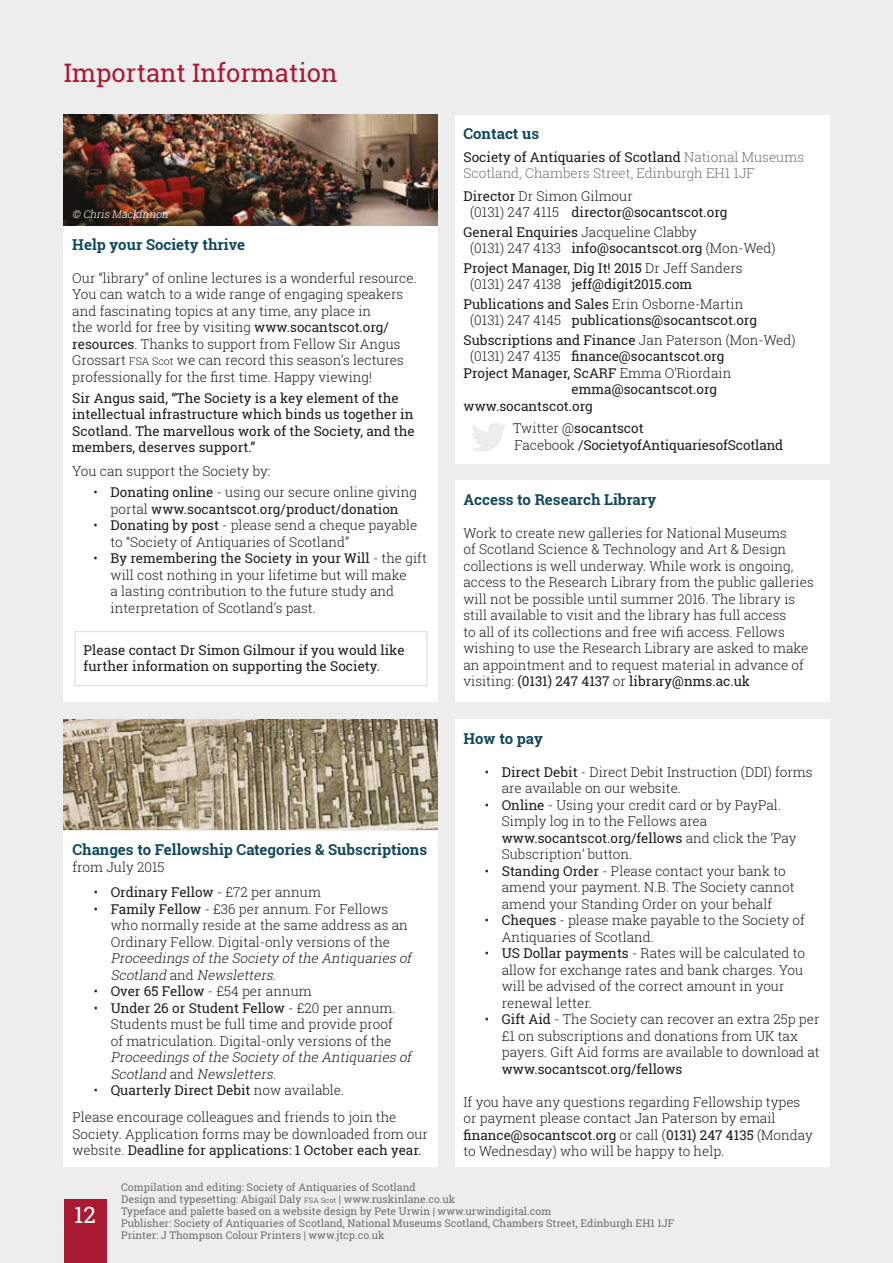
<style>
.page{position:relative;width:893px;height:1263px;background:#ededed}
.page>*{position:absolute;margin:0;border:0;box-sizing:border-box;transform-origin:0 0}
.t1{font:25.5px "Roboto Slab";color:#aa1933}
.t2{font:22.5px "Roboto Slab";color:#fff}
.t3{font:700 15px "Roboto Slab";color:#13485b}
.t4{font:300 13.5px/16.5px "Roboto Slab";color:#1d1d1b}
.t5{font:13.5px/16.5px "Roboto Slab";color:#1d1d1b}
.t6{font:italic 300 13.5px/16.5px "Roboto Slab";color:#1d1d1b}
.t7{font:300 13.5px/16.5px "Roboto Slab";color:#70706f}
.t8{font:10.5px/12px "Roboto Slab";color:#70706f}
.t9{font:italic 300 10.5px "Roboto Slab";color:#fff}
.s1{font-weight:400}
.s2{font-size:10.5px}
.s3{font-weight:300}
.s4{font-weight:400;color:#1d1d1b}
.s5{font-size:7.5px}
.s6{font-style:normal}
</style>
<div class="page">
<div style="left:455px;top:480px;width:374px;height:222px;background:#fff"></div>
<div style="left:64px;top:225px;width:374px;height:477px;background:#fff"></div>
<div style="left:64px;top:831px;width:374px;height:336px;background:#fff"></div>
<div style="left:455px;top:719px;width:374px;height:448px;background:#fff"></div>
<img style="left:64px;top:719px;width:374px;height:111px">
<div style="left:64px;top:1199px;width:42px;height:64px;background:#aa1933"></div>
<div style="left:455px;top:115px;width:374px;height:348px;background:#fff"></div>
<img style="left:64px;top:115px;width:374px;height:110px">
<svg style="left:472px;top:423px;width:34px;height:29px"></svg>
<div style="left:75px;top:631px;width:352px;height:55px;border:1px solid #dadada"></div>
<h1 class="t1" style="left:64px;top:55px;width:275px">Important Information</h1>
<p class="t9" style="left:72px;top:207px;width:100px">© Chris Mackinnon</p>
<p class="t3" style="left:72px;top:234px;width:174px">Help your Society thrive</p>
<p class="t4" style="left:72px;top:269px;width:346px">Our “library” of online lectures is a wonderful resource.<br>You can watch to a wide range of engaging speakers and fascinating topics at any time, any place in<br>the world for free by visiting <span class="s1">www.socantscot.org/ resources</span>. Thanks to support from Fellow Sir Angus Grossart <span class="s2">FSA Scot</span> we can record this season’s lectures professionally for the first time. Happy viewing!</p>
<p class="t5" style="left:72px;top:389px;width:344px">Sir Angus said, “The Society is a key element of the intellectual infrastructure which binds us together in Scotland. The marvellous work of the Society, and the members, deserves support.”</p>
<p class="t4" style="left:72px;top:463px;width:200px">You can support the Society by:</p>
<p class="t5" style="left:94px;top:484px;width:325px;text-align:center"><span class="s3">•</span> Donating online <span class="s3">- using our secure online giving portal</span> www.socantscot.org/product/donation</p>
<p class="t4" style="left:111px;top:517px;width:308px;text-indent:-17px">• <span class="s1">Donating by post</span> - please send a cheque payable to “Society of Antiquaries of Scotland”</p>
<p class="t4" style="left:111px;top:550px;width:318px;text-indent:-17px">• <span class="s1">By remembering the Society in your Will</span> - the gift will cost nothing in your lifetime but will make<br>a lasting contribution to the future study and interpretation of Scotland’s past.</p>
<p class="t5" style="left:84px;top:641px;width:322px">Please contact Dr Simon Gilmour if you would like further information on supporting the Society.</p>
<p class="t3" style="left:463px;top:123px;width:77px">Contact us</p>
<p class="t7" style="left:463px;top:148px;width:342px"><span class="s4">Society of Antiquaries of Scotland</span> National Museums<br>Scotland, Chambers Street, Edinburgh EH1 1JF</p>
<p class="t5" style="left:470px;top:187px;width:259px;text-indent:-7px">Director <span class="s3">Dr Simon Gilmour<br>(0131) 247 4115</span> director@socantscot.org</p>
<p class="t4" style="left:470px;top:223px;width:307px;text-indent:-7px"><span class="s1">General Enquiries</span> Jacqueline Clabby<br>(0131) 247 4133 <span class="s1">info@socantscot.org</span> (Mon-Wed)</p>
<p class="t5" style="left:470px;top:259px;width:274px;text-indent:-7px">Project Manager, Dig It! 2015 <span class="s3">Dr Jeff Sanders (0131) 247 4138</span> jeff@digit2015.com</p>
<p class="t5" style="left:470px;top:295px;width:288px;text-indent:-7px">Publications and Sales <span class="s3">Erin Osborne-Martin (0131) 247 4145</span> publications@socantscot.org</p>
<p class="t5" style="left:463px;top:331px;width:334px">Subscriptions and Finance <span class="s3">Jan Paterson (Mon-Wed)</span></p>
<p class="t5" style="left:470px;top:348px;width:256px"><span class="s3">(0131) 247 4135</span> finance@socantscot.org</p>
<p class="t5" style="left:463px;top:364px;width:269px">Project Manager, ScARF <span class="s3">Emma O’Riordain</span></p>
<p class="t5" style="left:571px;top:381px;width:147px">emma@socantscot.org</p>
<p class="t5" style="left:463px;top:397px;width:131px">www.socantscot.org</p>
<p class="t5" style="left:513px;top:420px;width:272px"><span class="s3">Twitter @</span>socantscot<br><span class="s3">Facebook</span> /SocietyofAntiquariesofScotland</p>
<p class="t3" style="left:463px;top:489px;width:194px">Access to Research Library</p>
<p class="t4" style="left:463px;top:524px;width:352px">Work to create new galleries for National Museums<br>of Scotland Science &amp; Technology and Art &amp; Design collections is well underway. While work is ongoing, access to the Research Library from the public galleries will not be possible until summer 2016. The library is still available to visit and the library has full access<br>to all of its collections and free wifi access. Fellows wishing to use the Research Library are asked to make an appointment and to request material in advance of visiting: <span class="s1">(0131) 247 4137</span> or <span class="s1">library@nms.ac.uk</span></p>
<p class="t3" style="left:463px;top:728px;width:81px">How to pay</p>
<p class="t4" style="left:502px;top:763px;width:312px;text-indent:-17px">• <span class="s1">Direct Debit</span> - Direct Debit Instruction (DDI) forms are available on our website.</p>
<p class="t4" style="left:502px;top:796px;width:296px;text-indent:-17px">• <span class="s1">Online</span> - Using your credit card or by PayPal.<br>Simply log in to the Fellows area <span class="s1">www.socantscot.org/fellows</span> and click the ‘Pay Subscription’ button.</p>
<p class="t4" style="left:502px;top:862px;width:294px;text-indent:-17px">• <span class="s1">Standing Order</span> - Please contact your bank to amend your payment. N.B. The Society cannot amend your Standing Order on your behalf</p>
<p class="t4" style="left:502px;top:911px;width:305px;text-indent:-17px">• <span class="s1">Cheques</span> - please make payable to the Society of<br>Antiquaries of Scotland.</p>
<p class="t4" style="left:502px;top:944px;width:305px;text-indent:-17px">• <span class="s1">US Dollar payments</span> - Rates will be calculated to allow for exchange rates and bank charges. You will be advised of the correct amount in your renewal letter.</p>
<p class="t4" style="left:502px;top:1010px;width:319px;text-indent:-17px">• <span class="s1">Gift Aid</span> - The Society can recover an extra 25p per £1 on subscriptions and donations from UK tax payers. Gift Aid forms are available to download at</p>
<p class="t5" style="left:502px;top:1060px;width:182px">www.socantscot.org/fellows</p>
<p class="t4" style="left:463px;top:1093px;width:351px">If you have any questions regarding Fellowship types or payment please contact Jan Paterson by email <span class="s1">finance@socantscot.org</span> or call (<span class="s1">0131) 247 4135</span> (Monday to Wednesday) who will be happy to help.</p>
<p class="t8" style="left:121px;top:1181px;width:555px">Compilation and editing: Society of Antiquaries of Scotland<br>Design and typesetting: Abigail Daly <span class="s5">FSA Scot</span> | www.ruskinlane.co.uk<br>Typeface and palette based on a website design by Pete Urwin | www.urwindigital.com<br>Publisher: Society of Antiquaries of Scotland, National Museums Scotland, Chambers Street, Edinburgh EH1 1JF Printer: J Thompson Colour Printers | www.jtcp.co.uk</p>
<p class="t3" style="left:72px;top:839px;width:356px">Changes to Fellowship Categories &amp; Subscriptions</p>
<p class="t4" style="left:72px;top:858px;width:94px">from July 2015</p>
<p class="t5" style="left:94px;top:884px;width:229px"><span class="s3">•</span> Ordinary Fellow <span class="s3">- £72 per annum</span></p>
<p class="t4" style="left:111px;top:900px;width:299px;text-indent:-17px">• <span class="s1">Family Fellow</span> - £36 per annum. For Fellows who normally reside at the same address as an<br>Ordinary Fellow. Digital-only versions of the</p>
<p class="t6" style="left:111px;top:949px;width:305px">Proceedings ofthe Society ofthe Antiquaries of<br>Scotland <span class="s6">a n d</span> Newsletters<span class="s6">.</span></p>
<p class="t4" style="left:94px;top:982px;width:220px">• <span class="s1">Over 65 Fellow</span> - £54 per annum</p>
<p class="t4" style="left:111px;top:999px;width:286px;text-indent:-17px">• <span class="s1">Under 26 or Student Fellow</span> - £20 per annum.<br>Students must be full time and provide proof of matriculation. Digital-only versions of the</p>
<p class="t6" style="left:111px;top:1048px;width:305px">Proceedings ofthe Society ofthe Antiquaries of<br>Scotland <span class="s6">a n d</span> Newsletters<span class="s6">.</span></p>
<p class="t4" style="left:72px;top:1076px;width:326px;line-height:27px;text-indent:21px">• <span class="s1">Quarterly Direct Debit</span> now available.<br>Please encourage colleagues and friends to join the</p>
<p class="t4" style="left:72px;top:1125px;width:357px">Society. Application forms may be downloaded from our website. <span class="s1">Deadline for applications: 1 October each year.</span></p>
<h2 class="t2" style="left:74px;top:1199px;width:23px">12</h2>
</div>
